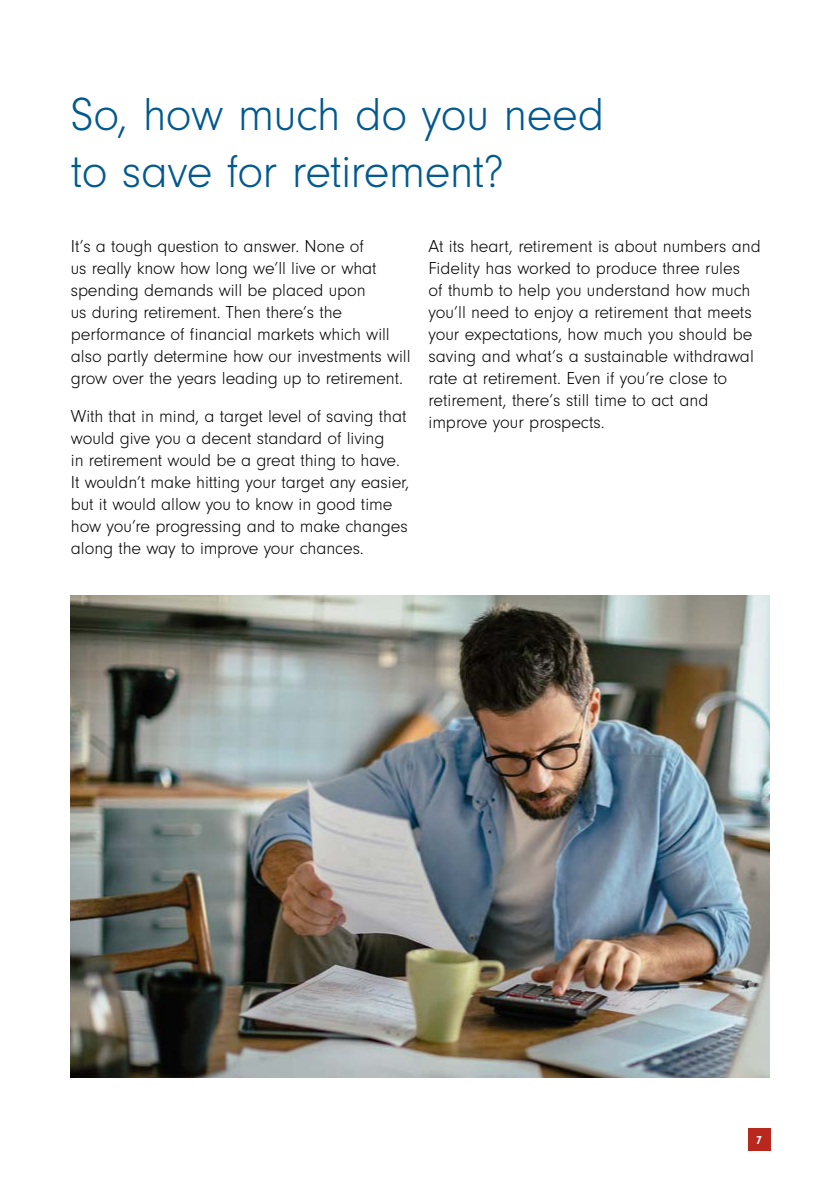
<style>
.page{position:relative;width:840px;height:1191px;background:#fff}
.page>*{position:absolute;margin:0;border:0;box-sizing:border-box;transform-origin:0 0}
.t1{font:300 48px/57.6px "Neuzeit Gro";letter-spacing:-.015em;color:#00598f}
.t2{font:300 18px/22px "Neuzeit Gro";letter-spacing:-.005em;color:#000}
.t3{font:700 12px "Neuzeit Gro";color:#fff}
</style>
<div class="page">
<img style="left:71px;top:596px;width:697px;height:482px">
<div style="left:747px;top:1128px;width:23px;height:23px;background:#b8281f"></div>
<h1 class="t1" style="left:71px;top:86px;width:534px">So, how much do you need to save for retirement?</h1>
<p class="t2" style="left:71px;top:235px;width:341px">It’s a tough question to answer. None of<br>us really know how long we’ll live or what spending demands will be placed upon<br>us during retirement. Then there’s the performance of financial markets which will also partly determine how our investments will grow over the years leading up to retirement.</p>
<p class="t2" style="left:71px;top:405px;width:340px">With that in mind, a target level of saving that would give you a decent standard of living<br>in retirement would be a great thing to have.<br>It wouldn’t make hitting your target any easier, but it would allow you to know in good time how you’re progressing and to make changes along the way to improve your chances.</p>
<p class="t2" style="left:428px;top:235px;width:333px">At its heart, retirement is about numbers and Fidelity has worked to produce three rules<br>of thumb to help you understand how much you’ll need to enjoy a retirement that meets your expectations, how much you should be saving and what’s a sustainable withdrawal rate at retirement. Even if you’re close to retirement, there’s still time to act and improve your prospects.</p>
<p class="t3" style="left:755px;top:1133px;width:7px">7</p>
</div>
